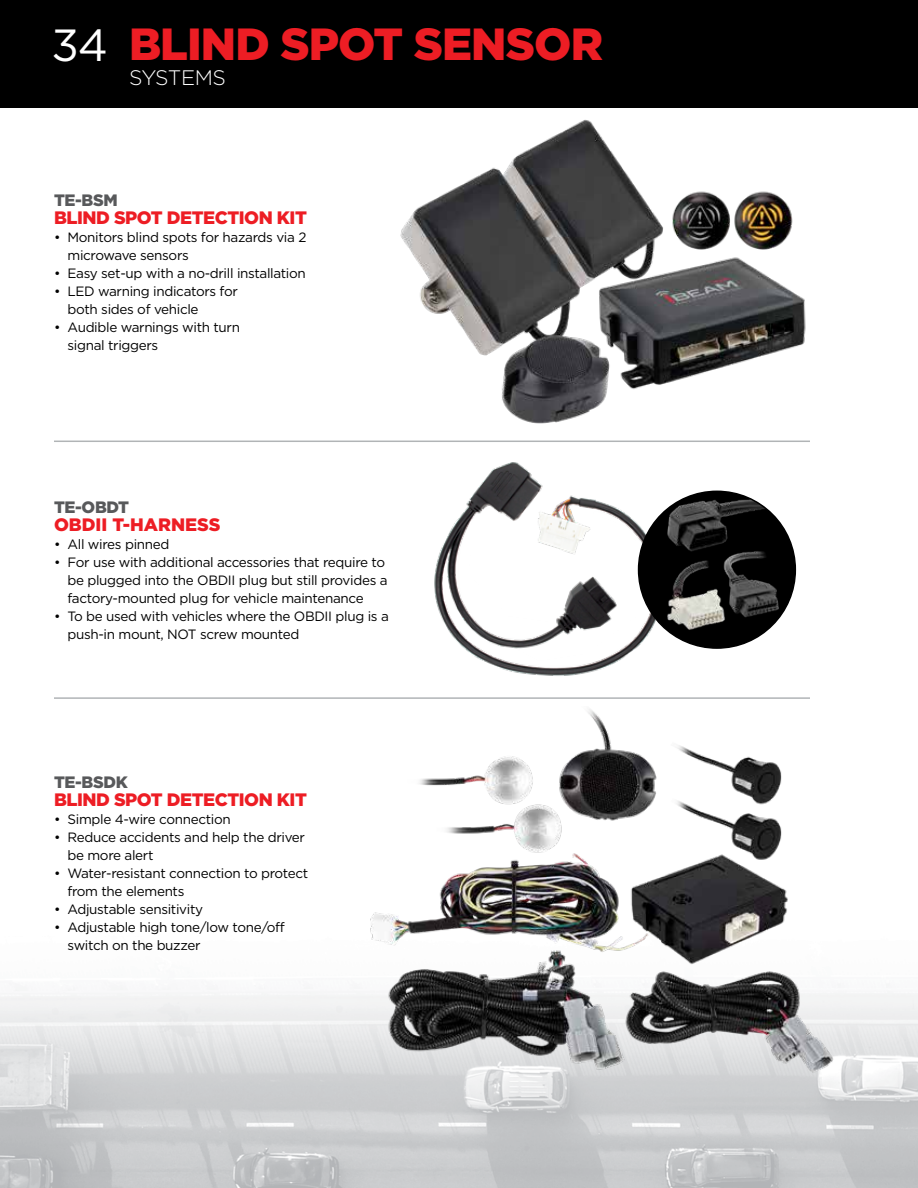
<style>
.page{position:relative;width:918px;height:1188px;background:#fff}
.page>*{position:absolute;margin:0;border:0;box-sizing:border-box;transform-origin:0 0}
.t1{font:900 45px "Gotham HTF";letter-spacing:-.02em;color:#ed1d24}
.t2{font:300 21px "Gotham";letter-spacing:-.025em;color:#fff}
.t3{font:900 18px "Gotham HTF";letter-spacing:-.025em;color:#ed1d24}
.t4{font:900 18px "Gotham HTF";color:#ed1d24}
.t5{font:900 16.5px "Gotham HTF";letter-spacing:-.02em;color:#58595b}
.t6{font:13.5px/18px "Gotham HTF";letter-spacing:-.025em;color:#000}
.s1{font-weight:400;color:#fff}
</style>
<div class="page">
<img style="left:0;top:987px;width:918px;height:201px">
<div style="left:0;top:0;width:918px;height:108px;background:#000"></div>
<hr style="left:54px;top:441px;width:756px;height:1px;background:#b1b4b6">
<hr style="left:54px;top:697px;width:756px;height:2px;background:#b1b4b6">
<img style="left:400px;top:119px;width:406px;height:305px">
<img style="left:434px;top:462px;width:238px;height:214px">
<div style="left:639px;top:491px;width:156px;height:157px;background:#000;border-radius:50%"></div>
<img style="left:654px;top:493px;width:139px;height:139px">
<img style="left:341px;top:709px;width:531px;height:389px">
<h1 class="t1" style="left:51px;top:18px;width:553px"><span class="s1">34</span> BLIND SPOT SENSOR</h1>
<h2 class="t2" style="left:129px;top:66px;width:99px">SYSTEMS</h2>
<p class="t5" style="left:54px;top:190px;width:65px">TE-BSM</p>
<h3 class="t3" style="left:54px;top:207px;width:254px">BLIND SPOT DETECTION KIT</h3>
<p class="t6" style="left:68px;top:228px;width:240px;text-indent:-14px">• Monitors blind spots for hazards via 2 microwave sensors</p>
<p class="t6" style="left:54px;top:264px;width:253px">• Easy set-up with a no-drill installation</p>
<p class="t6" style="left:68px;top:282px;width:172px;text-indent:-14px">• LED warning indicators for both sides of vehicle</p>
<p class="t6" style="left:68px;top:318px;width:174px;text-indent:-14px">• Audible warnings with turn signal triggers</p>
<p class="t5" style="left:54px;top:498px;width:77px">TE-OBDT</p>
<h3 class="t4" style="left:54px;top:515px;width:168px">OBDII T-HARNESS</h3>
<p class="t6" style="left:54px;top:535px;width:117px">• All wires pinned</p>
<p class="t6" style="left:68px;top:553px;width:322px;text-indent:-14px">• For use with additional accessories that require to be plugged into the OBDII plug but still provides a factory-mounted plug for vehicle maintenance</p>
<p class="t6" style="left:68px;top:607px;width:323px;text-indent:-14px">• To be used with vehicles where the OBDII plug is a push-in mount, NOT screw mounted</p>
<p class="t5" style="left:54px;top:773px;width:75px">TE-BSDK</p>
<h3 class="t3" style="left:54px;top:789px;width:254px">BLIND SPOT DETECTION KIT</h3>
<p class="t6" style="left:54px;top:810px;width:178px">• Simple 4-wire connection</p>
<p class="t6" style="left:68px;top:828px;width:239px;text-indent:-14px">• Reduce accidents and help the driver be more alert</p>
<p class="t6" style="left:68px;top:864px;width:242px;text-indent:-14px">• Water-resistant connection to protect from the elements</p>
<p class="t6" style="left:54px;top:900px;width:151px">• Adjustable sensitivity</p>
<p class="t6" style="left:68px;top:918px;width:219px;text-indent:-14px">• Adjustable high tone/low tone/off switch on the buzzer</p>
</div>
